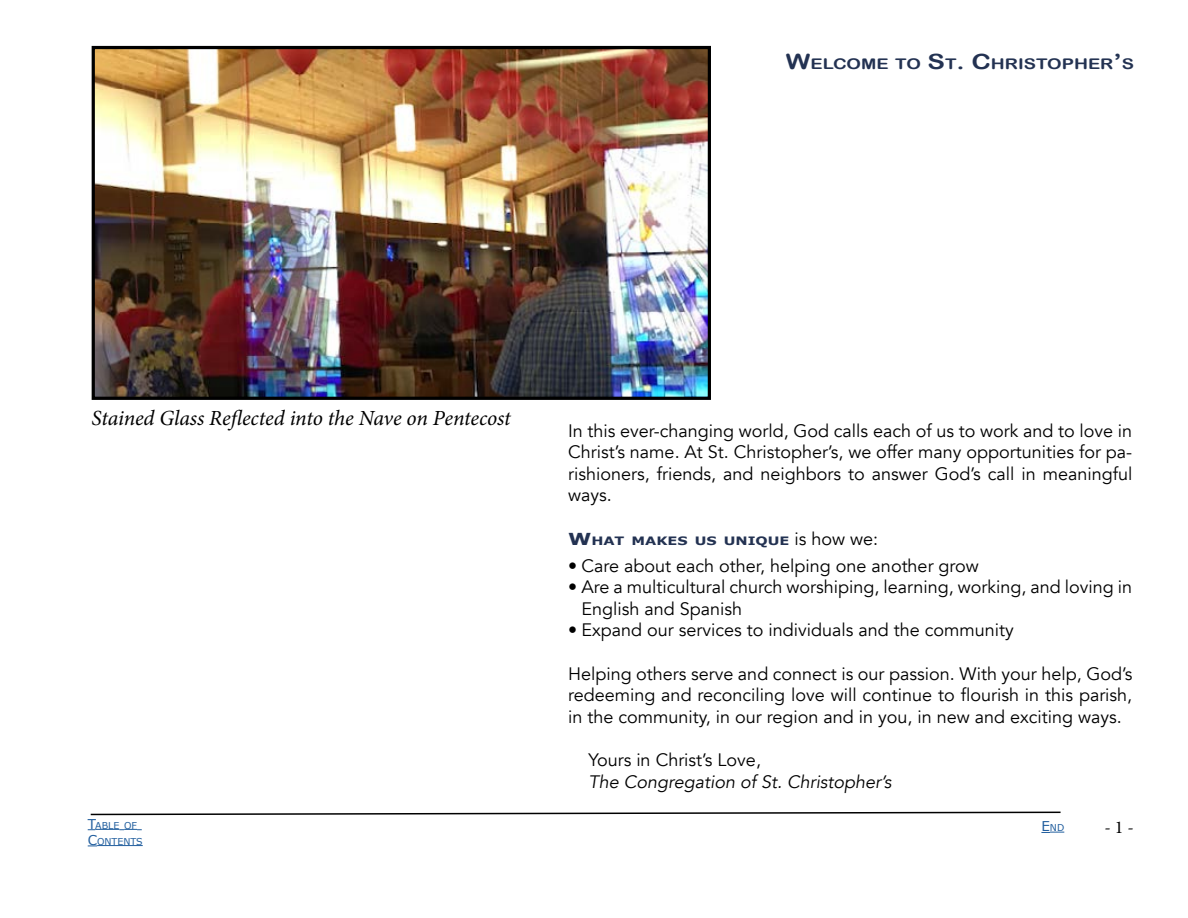
<style>
.page{position:relative;width:1188px;height:918px;background:#fff}
.page>*{position:absolute;margin:0;border:0;box-sizing:border-box;transform-origin:0 0}
.t1{font:italic 21.6px "Minion Pro";letter-spacing:-.01em;color:#000}
.t2{font:18px/21.6px "Avenir";color:#000;text-align:justify}
.t3{font:italic 18px "Avenir";color:#000}
.t4{font:18px "Minion Pro";color:#000}
.t5{font:14.7px "Arial Rounded MT Bold";color:#233252;scale:1.25 1}
.t6{font:700 11.55px "Verdana";color:#233252;scale:1.25 1}
.t7{font:9.45px/16.2px "Verdana";color:#215e9e}
.s1{font-size:21px}
.s2{font-size:16.5px}
.s3{font-family:"Avenir";font-weight:400;font-size:18px;color:#000}
.s4{font-size:13.5px}
</style>
<div class="page">
<svg style="left:90px;top:811px;width:971px;height:5px"></svg>
<svg style="left:88px;top:829px;width:54px;height:1px"></svg>
<hr style="left:97px;top:845px;width:46px;height:1px;background:#215e9e">
<svg style="left:1041px;top:832px;width:23px;height:1px"></svg>
<img style="left:96px;top:50px;width:611px;height:346px">
<div style="left:92px;top:46px;width:619px;height:354px;border:3px solid #000"></div>
<p class="t5" style="left:786px;top:55px;width:278px"><span class="s1">W</span>ELCOME TO <span class="s1">S</span>T<span class="s1">. C</span>HRISTOPHER<span class="s1">’</span>S</p>
<p class="t1" style="left:92px;top:403px;width:421px">Stained Glass Reflected into the Nave on Pentecost</p>
<p class="t2" style="left:568px;top:420px;width:566px">In this ever-changing world, God calls each of us to work and to love in Christ’s name. At St. Christopher’s, we offer many opportunities for pa&shy;rishioners, friends, and neighbors to answer God’s call in meaningful ways.</p>
<p class="t6" style="left:568px;top:533px;width:250px"><span class="s2">W</span>HAT MAKES US UNIQUE <span class="s3">is how we:</span></p>
<p class="t2" style="left:568px;top:555px;width:412px">• Care about each other, helping one another grow</p>
<p class="t2" style="left:582px;top:576px;width:552px;text-indent:-14px">• Are a multicultural church worshiping, learning, working, and loving in<br>English and Spanish</p>
<p class="t2" style="left:568px;top:620px;width:447px">• Expand our services to individuals and the community</p>
<p class="t2" style="left:568px;top:663px;width:566px">Helping others serve and connect is our passion. With your help, God’s redeeming and reconciling love will continue to flourish in this parish, in the community, in our region and in you, in new and exciting ways.</p>
<p class="t2" style="left:588px;top:749px;width:174px">Yours in Christ’s Love,</p>
<p class="t3" style="left:588px;top:771px;width:305px">The Congregation of St. Christopher’s</p>
<p class="t7" style="left:88px;top:817px;width:57px"><span class="s4">T</span>ABLE OF<br><span class="s4">C</span>ONTENTS</p>
<p class="t7" style="left:1041px;top:820px;width:24px"><span class="s4">E</span>ND</p>
<p class="t4" style="left:1104px;top:815px;width:31px">- 1 -</p>
</div>
